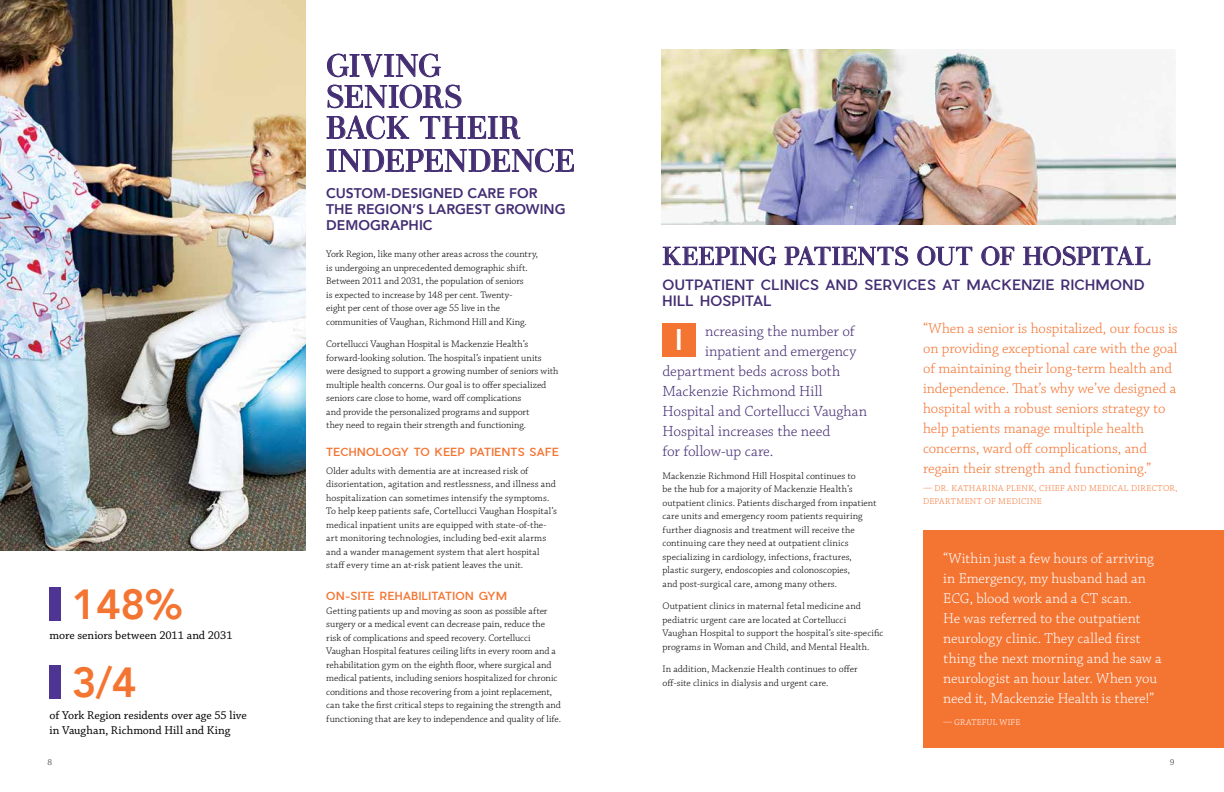
<style>
.page{position:relative;width:1224px;height:792px;background:#fff}
.page>*{position:absolute;margin:0;border:0;box-sizing:border-box;transform-origin:0 0}
.t1{font:800 42px "Avenir";color:#f47432}
.t2{font:31px/31.7px "Didonesque";letter-spacing:.025em;color:#432d73}
.t3{font:500 28px "Pier Sans";color:#fff}
.t4{font:25px "Didonesque";letter-spacing:.01em;color:#432d73}
.t5{font:300 15.5px "Chaparral Pro";letter-spacing:-.005em;color:#432d73}
.t6{font:300 15px/20px "Chaparral Pro";color:#f47432}
.t7{font:300 15px/20px "Chaparral Pro";color:#fff}
.t8{font:500 14px/16px "Pier Sans";letter-spacing:.035em;color:#432d73}
.t9{font:800 14px/16px "Avenir";color:#432d73}
.t10{font:12px/15px "Chaparral Pro";color:#000}
.t11{font:500 11px "Pier Sans";letter-spacing:.04em;color:#f47432}
.t12{font:300 10px/13.5px "Chaparral Pro";color:#000}
.t13{font:300 9px/13px "Chaparral Pro";letter-spacing:.045em;color:#f47432}
.t14{font:300 9px "Chaparral Pro";letter-spacing:.02em;color:#fff}
.t15{font:9px "Chaparral Pro";color:#58595b}
</style>
<div class="page">
<img style="left:0;top:0;width:306px;height:550px">
<svg style="left:327px;top:54px;width:114px;height:23px"></svg>
<svg style="left:327px;top:85px;width:134px;height:23px"></svg>
<svg style="left:327px;top:116px;width:82px;height:23px"></svg>
<svg style="left:420px;top:116px;width:101px;height:23px"></svg>
<svg style="left:327px;top:149px;width:247px;height:23px"></svg>
<div style="left:50px;top:587px;width:11px;height:33px;background:#4e3594"></div>
<div style="left:50px;top:666px;width:11px;height:33px;background:#4e3594"></div>
<div style="left:923px;top:531px;width:301px;height:217px;background:#f47432"></div>
<svg style="left:662px;top:246px;width:114px;height:20px"></svg>
<svg style="left:784px;top:246px;width:124px;height:20px"></svg>
<svg style="left:917px;top:246px;width:55px;height:20px"></svg>
<svg style="left:981px;top:246px;width:34px;height:20px"></svg>
<svg style="left:1023px;top:246px;width:127px;height:20px"></svg>
<div style="left:662px;top:323px;width:34px;height:34px;background:#f47432"></div>
<img style="left:661px;top:50px;width:515px;height:175px">
<h1 class="t1" style="left:72px;top:571px;width:112px">148%</h1>
<p class="t10" style="left:50px;top:628px;width:185px">more seniors between 2011 and 2031</p>
<h1 class="t1" style="left:72px;top:650px;width:66px">3/4</h1>
<p class="t10" style="left:50px;top:708px;width:199px">of York Region residents over age 55 live in Vaughan, Richmond Hill and King</p>
<h2 class="t2" style="left:326px;top:50px;width:250px">GIVING<br>SENIORS<br>BACK THEIR<br>INDEPENDENCE</h2>
<h3 class="t9" style="left:326px;top:186px;width:241px">CUSTOM-DESIGNED CARE FOR<br>THE REGION’S LARGEST GROWING<br>DEMOGRAPHIC</h3>
<p class="t12" style="left:326px;top:248px;width:214px">York Region, like many other areas across the country, is undergoing an unprecedented demographic shift.<br>Between 2011 and 2031, the population of seniors<br>is expected to increase by 148 per cent. Twenty-<br>eight per cent of those over age 55 live in the communities of Vaughan, Richmond Hill and King.</p>
<p class="t12" style="left:326px;top:338px;width:234px">Cortellucci Vaughan Hospital is Mackenzie Health’s forward-looking solution. The hospital’s inpatient units were designed to support a growing number of seniors with multiple health concerns. Our goal is to offer specialized seniors care close to home, ward off complications<br>and provide the personalized programs and support<br>they need to regain their strength and functioning.</p>
<p class="t11" style="left:326px;top:444px;width:234px">TECHNOLOGY TO KEEP PATIENTS SAFE</p>
<p class="t12" style="left:326px;top:464px;width:232px">Older adults with dementia are at increased risk of disorientation, agitation and restlessness, and illness and hospitalization can sometimes intensify the symptoms.<br>To help keep patients safe, Cortellucci Vaughan Hospital’s medical inpatient units are equipped with state-of-the&shy;art monitoring technologies, including bed-exit alarms and a wander management system that alert hospital staff every time an at-risk patient leaves the unit.</p>
<p class="t11" style="left:326px;top:589px;width:182px">ON-SITE REHABILITATION GYM</p>
<p class="t12" style="left:326px;top:604px;width:236px">Getting patients up and moving as soon as possible after surgery or a medical event can decrease pain, reduce the risk of complications and speed recovery. Cortellucci Vaughan Hospital features ceiling lifts in every room and a rehabilitation gym on the eighth floor, where surgical and medical patients, including seniors hospitalized for chronic conditions and those recovering from a joint replacement, can take the first critical steps to regaining the strength and functioning that are key to independence and quality of life.</p>
<h3 class="t4" style="left:662px;top:243px;width:490px">KEEPING PATIENTS OUT OF HOSPITAL</h3>
<h3 class="t8" style="left:662px;top:276px;width:483px">OUTPATIENT CLINICS AND SERVICES AT MACKENZIE RICHMOND<br>HILL HOSPITAL</h3>
<h3 class="t3" style="left:676px;top:321px;width:8px">I</h3>
<h3 class="t5" style="left:705px;top:323px;width:151px">ncreasing the number of</h3>
<p class="t6" style="left:923px;top:319px;width:256px">“When a senior is hospitalized, our focus is on providing exceptional care with the goal of maintaining their long-term health and independence. That’s why we’ve designed a hospital with a robust seniors strategy to help patients manage multiple health concerns, ward off complications, and regain their strength and functioning.”</p>
<p class="t13" style="left:923px;top:482px;width:256px">— DR. KATHARINA PLENK, CHIEF AND MEDICAL DIRECTOR,<br>DEPARTMENT OF MEDICINE</p>
<h3 class="t5" style="left:705px;top:343px;width:153px">inpatient and emergency</h3>
<h3 class="t5" style="left:663px;top:363px;width:179px">department beds across both</h3>
<h3 class="t5" style="left:663px;top:383px;width:162px">Mackenzie Richmond Hill</h3>
<h3 class="t5" style="left:663px;top:403px;width:206px">Hospital and Cortellucci Vaughan</h3>
<h3 class="t5" style="left:663px;top:423px;width:169px">Hospital increases the need</h3>
<h3 class="t5" style="left:663px;top:443px;width:112px">for follow-up care.</h3>
<p class="t12" style="left:662px;top:469px;width:216px">Mackenzie Richmond Hill Hospital continues to<br>be the hub for a majority of Mackenzie Health’s outpatient clinics. Patients discharged from inpatient care units and emergency room patients requiring further diagnosis and treatment will receive the continuing care they need at outpatient clinics specializing in cardiology, infections, fractures, plastic surgery, endoscopies and colonoscopies,<br>and post-surgical care, among many others.</p>
<p class="t12" style="left:662px;top:600px;width:223px">Outpatient clinics in maternal fetal medicine and pediatric urgent care are located at Cortellucci Vaughan Hospital to support the hospital’s site-specific programs in Woman and Child, and Mental Health.</p>
<p class="t12" style="left:662px;top:663px;width:197px">In addition, Mackenzie Health continues to offer off-site clinics in dialysis and urgent care.</p>
<p class="t7" style="left:943px;top:549px;width:220px">“Within just a few hours of arriving in Emergency, my husband had an ECG, blood work and a CT scan.<br>He was referred to the outpatient neurology clinic. They called first thing the next morning and he saw a neurologist an hour later. When you need it, Mackenzie Health is there!”</p>
<p class="t14" style="left:943px;top:717px;width:79px">— GRATEFUL WIFE</p>
<p class="t15" style="left:48px;top:757px;width:6px">8</p>
<p class="t15" style="left:1170px;top:757px;width:6px">9</p>
</div>
